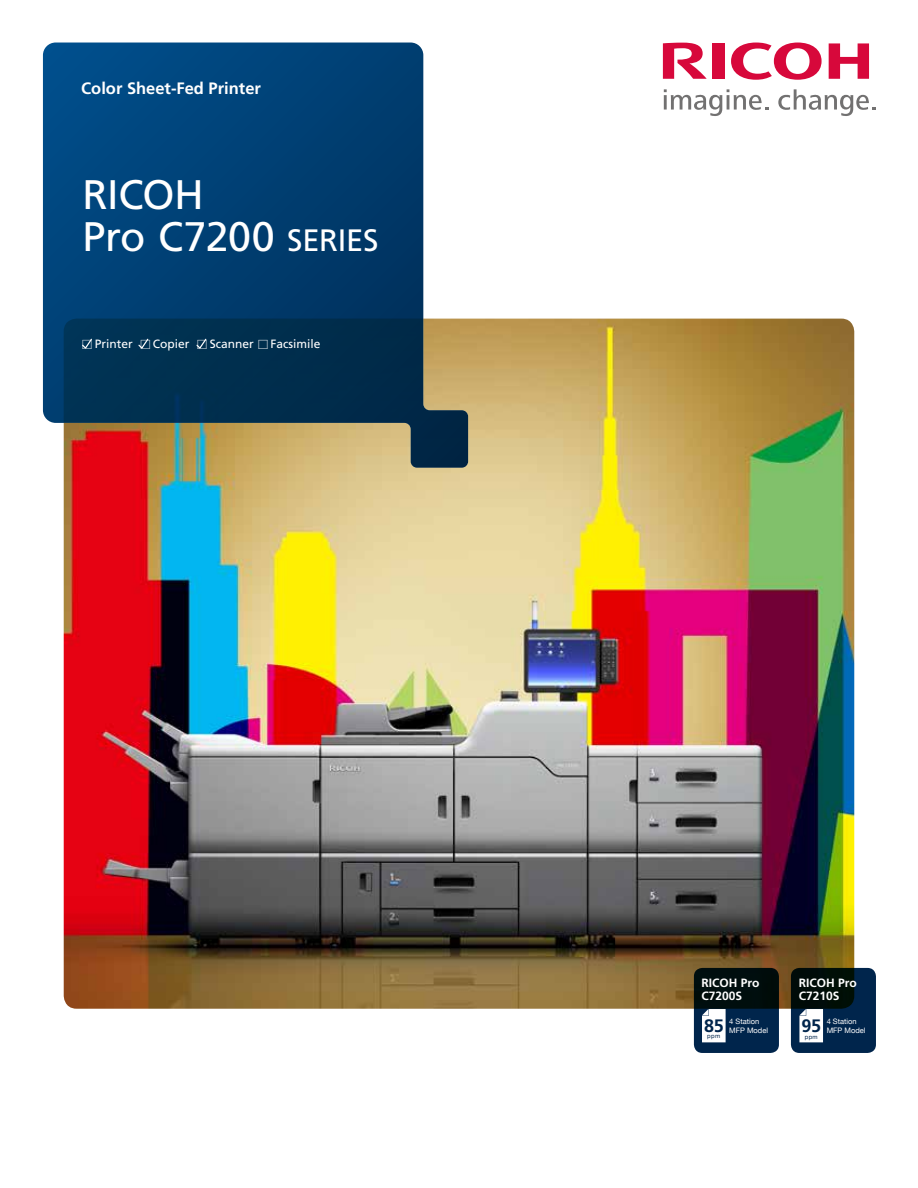
<style>
.page{position:relative;width:918px;height:1188px;background:#fff}
.page>*{position:absolute;margin:0;border:0;box-sizing:border-box;transform-origin:0 0}
.t1{font:41.25px/41.2px "Frutiger LT Std";letter-spacing:-.01em;color:#fff}
.t2{font:700 18px "Frutiger LT Std";color:#00254c}
.t3{font:700 16.5px "Frutiger LT Std";color:#fff}
.t4{font:12px "Frutiger LT Std";color:#fff}
.t5{font:700 12px/13.5px "Frutiger LT Std";color:#fff}
.t6{font:7.5px/9px "Helvetica Neue";color:#fff}
.t7{font:6px "Helvetica Neue";letter-spacing:.06em;color:#00254c}
.s1{font-size:30.9px}
.s2{font-family:"Hira Kaku Pro W3"}
</style>
<div class="page">
<img style="left:64px;top:319px;width:790px;height:690px">
<svg style="left:731px;top:43px;width:91px;height:37px"></svg>
<svg style="left:829px;top:43px;width:40px;height:36px"></svg>
<div style="left:712px;top:43px;width:12px;height:36px;background:#d7083b"></div>
<svg style="left:663px;top:43px;width:44px;height:36px"></svg>
<svg style="left:664px;top:89px;width:104px;height:27px"></svg>
<svg style="left:778px;top:89px;width:97px;height:27px"></svg>
<svg style="left:43px;top:43px;width:425px;height:425px;background:#285373"></svg>
<svg style="left:81px;top:338px;width:12px;height:12px"></svg>
<svg style="left:137px;top:338px;width:12px;height:12px"></svg>
<svg style="left:195px;top:338px;width:12px;height:12px"></svg>
<svg style="left:694px;top:968px;width:85px;height:85px;background:#00182a"></svg>
<svg style="left:791px;top:968px;width:85px;height:85px;background:#001b31"></svg>
<svg style="left:702px;top:1009px;width:24px;height:33px"></svg>
<svg style="left:799px;top:1009px;width:24px;height:33px"></svg>
<h3 class="t3" style="left:81px;top:79px;width:181px">Color Sheet-Fed Printer</h3>
<h1 class="t1" style="left:83px;top:175px;width:297px">RICOH<br>Pro C7200 <span class="s1">SERIES</span></h1>
<p class="t4" style="left:81px;top:337px;width:241px"><span class="s2">□</span>Printer <span class="s2">□</span>Copier <span class="s2">□</span>Scanner <span class="s2">□</span>Facsimile</p>
<p class="t5" style="left:701px;top:976px;width:60px">RICOH Pro<br>C7200S</p>
<p class="t6" style="left:729px;top:1018px;width:40px">4 Station<br>MFP Model</p>
<p class="t7" style="left:707px;top:1032px;width:14px">ppm</p>
<h2 class="t2" style="left:704px;top:1015px;width:21px">85</h2>
<p class="t5" style="left:799px;top:976px;width:60px">RICOH Pro<br>C7210S</p>
<p class="t6" style="left:827px;top:1018px;width:40px">4 Station<br>MFP Model</p>
<p class="t7" style="left:805px;top:1032px;width:14px">ppm</p>
<h2 class="t2" style="left:801px;top:1015px;width:21px">95</h2>
</div>
